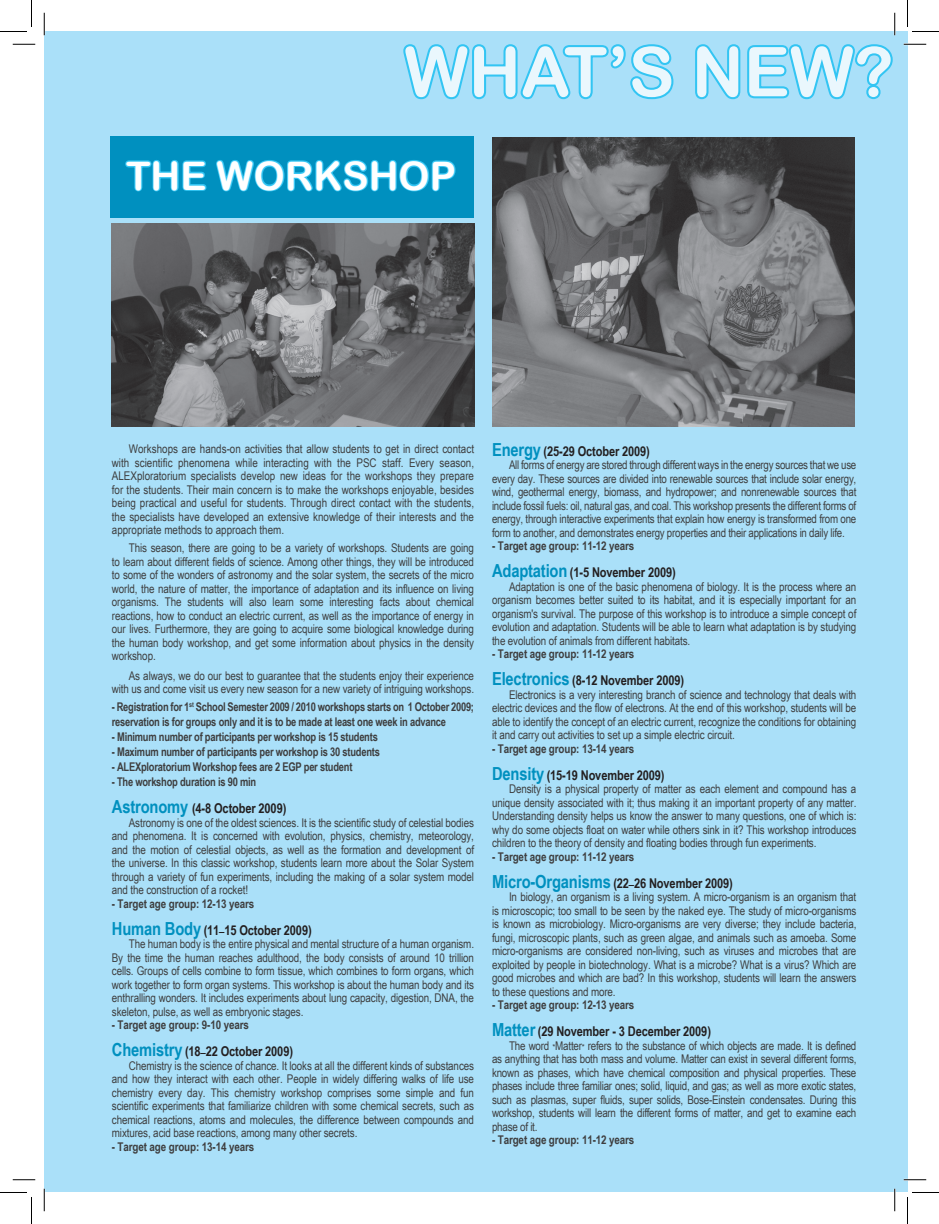
<style>
.page{position:relative;width:939px;height:1224px;background:#fff}
.page>*{position:absolute;margin:0;border:0;box-sizing:border-box;transform-origin:0 0}
.t1{font:68.7px "Arial Rounded MT Bold";color:#eaf7fd}
.t2{font:39.3px "Arial Rounded MT Bold";color:#fff}
.t3{font:700 13.5px "Arial Narrow Special G1";letter-spacing:-.01em;color:#231f20}
.t4{font:12px/13.5px "Arial Narrow Special G1";letter-spacing:-.01em;color:#3e3e3f;text-align:justify}
.t5{font:700 12px/15px "Arial Narrow Special G1";letter-spacing:-.02em;color:#3e3e3f;scale:.95 1}
.t6{font:700 12px "Arial Narrow Special G1";letter-spacing:-.02em;color:#3e3e3f}
.t7{font:10.5px "Arial Narrow";color:#57585a;scale:1.2 1}
.s1{font-size:18px;color:#0090bf}
.s2{font-family:"Win Soft Pro"}
.s3{font-family:"Win Soft Pro";font-weight:500}
</style>
<div class="page">
<div style="left:44px;top:31px;width:863px;height:1161px;background:#aae0f9"></div>
<svg style="left:403px;top:44px;width:271px;height:56px"></svg>
<svg style="left:695px;top:44px;width:198px;height:56px"></svg>
<div style="left:111px;top:137px;width:363px;height:81px;background:#0090bf"></div>
<svg style="left:125px;top:160px;width:82px;height:32px"></svg>
<svg style="left:216px;top:160px;width:240px;height:32px"></svg>
<img style="left:112px;top:224px;width:362px;height:202px">
<img style="left:492px;top:138px;width:362px;height:288px">
<hr style="left:904px;top:43px;width:22px;height:2px;background:#fff">
<hr style="left:894px;top:13px;width:2px;height:22px;background:#fff">
<hr style="left:894px;top:1189px;width:2px;height:22px;background:#fff">
<svg style="left:13px;top:44px;width:22px;height:1px"></svg>
<svg style="left:904px;top:44px;width:22px;height:1px"></svg>
<svg style="left:13px;top:1179px;width:22px;height:1px"></svg>
<svg style="left:904px;top:1179px;width:22px;height:1px"></svg>
<svg style="left:44px;top:13px;width:1px;height:22px"></svg>
<svg style="left:44px;top:1189px;width:1px;height:22px"></svg>
<svg style="left:894px;top:13px;width:1px;height:22px"></svg>
<svg style="left:894px;top:1189px;width:1px;height:22px"></svg>
<svg style="left:0;top:0;width:32px;height:32px"></svg>
<svg style="left:0;top:1192px;width:32px;height:32px"></svg>
<svg style="left:907px;top:0;width:32px;height:32px"></svg>
<svg style="left:907px;top:1192px;width:32px;height:32px"></svg>
<h1 class="t1" style="left:404px;top:31px;width:491px">WHAT’S NEW?</h1>
<h2 class="t2" style="left:126px;top:153px;width:246px">THE WORKSHO</h2>
<h2 class="t2" style="left:430px;top:153px;width:28px">P</h2>
<p class="t4" style="left:112px;top:442px;width:364px;text-indent:17px">Workshops are hands-on activities that allow students to get in direct contact with scientific phenomena while interacting with the PSC staff. Every season, ALEXploratorium specialists develop new ideas for the workshops they prepare for the students. Their main concern is to make the workshops enjoyable, besides being practical and useful for students. Through direct contact with the students, the specialists have developed an extensive knowledge of their interests and the appropriate methods to approach them.</p>
<p class="t4" style="left:112px;top:541px;width:364px;text-indent:17px">This season, there are going to be a variety of workshops. Students are going to learn about different fields of science. Among other things, they will be introduced to some of the wonders of astronomy and the solar system, the secrets of the micro world, the nature of matter, the importance of adaptation and its influence on living organisms. The students will also learn some interesting facts about chemical reactions, how to conduct an electric current, as well as the importance of energy in our lives. Furthermore, they are going to acquire some biological knowledge during the human body workshop, and get some information about physics in the density workshop.</p>
<p class="t4" style="left:112px;top:668px;width:364px;text-align:right">As always, we do our best to guarantee that the students enjoy their experience with us and come visit us every new season for a new variety of intriguing workshops.</p>
<p class="t5" style="left:112px;top:699px;width:383px">- Registration for 1<sup>st</sup> School Semester 2009 / 2010 workshops starts on 1 October 2009; reservation is for groups only and it is to be made at least one week in advance</p>
<p class="t5" style="left:112px;top:729px;width:282px">- Minimum number of participants per workshop is 15 students</p>
<p class="t5" style="left:112px;top:744px;width:284px">- Maximum number of participants per workshop is 30 students</p>
<p class="t5" style="left:112px;top:759px;width:255px">- ALEXploratorium Workshop fees are 2 EGP per student</p>
<p class="t5" style="left:112px;top:774px;width:153px">- The workshop duration is 90 min</p>
<p class="t3" style="left:112px;top:799px;width:176px"><span class="s1">Astronomy</span> (4-8 October 2009)</p>
<p class="t4" style="left:112px;top:815px;width:364px;text-indent:17px">Astronomy is one of the oldest sciences. It is the scientific study of celestial bodies and phenomena. It is concerned with evolution, physics, chemistry, meteorology, and the motion of celestial objects, as well as the formation and development of the universe. In this classic workshop, students learn more about the Solar System through a variety of fun experiments, including the making of a solar system model and the construction of a rocket!</p>
<p class="t6" style="left:112px;top:895px;width:144px">- Target age group: 12-13 years</p>
<p class="t3" style="left:112px;top:921px;width:201px"><span class="s1">Human Body</span> (11<span class="s2">–</span>15 October 2009)</p>
<p class="t4" style="left:112px;top:937px;width:364px;text-indent:17px">The human body is the entire physical and mental structure of a human organism.<br>By the time the human reaches adulthood, the body consists of around 10 trillion cells. Groups of cells combine to form tissue, which combines to form organs, which work together to form organ systems. This workshop is about the human body and its enthralling wonders. It includes experiments about lung capacity, digestion, DNA, the skeleton, pulse, as well as embryonic stages.</p>
<p class="t6" style="left:112px;top:1017px;width:139px">- Target age group: 9-10 years</p>
<p class="t3" style="left:112px;top:1042px;width:183px"><span class="s1">Chemistry</span> (18<span class="s2">–</span>22 October 2009)</p>
<p class="t4" style="left:112px;top:1058px;width:364px;text-indent:17px">Chemistry is the science of chance. It looks at all the different kinds of substances and how they interact with each other. People in widely differing walks of life use chemistry every day. This chemistry workshop comprises some simple and fun scientific experiments that familiarize children with some chemical secrets, such as chemical reactions, atoms and molecules, the difference between compounds and mixtures, acid base reactions, among many other secrets.</p>
<p class="t6" style="left:112px;top:1138px;width:144px">- Target age group: 13-14 years</p>
<p class="t7" style="left:99px;top:1131px;width:121px">1<sup>st</sup> School Semester 2009|2010</p>
<p class="t3" style="left:492px;top:442px;width:159px"><span class="s1">Energy</span> (25-29 October 2009)</p>
<p class="t4" style="left:492px;top:458px;width:366px;text-indent:17px">All forms of energy are stored through different ways in the energy sources that we use every day. These sources are divided into renewable sources that include solar energy, wind, geothermal energy, biomass, and hydropower; and nonrenewable sources that include fossil fuels: oil, natural gas, and coal. This workshop presents the different forms of energy, through interactive experiments that explain how energy is transformed from one form to another, and demonstrates energy properties and their applications in daily life.</p>
<p class="t6" style="left:492px;top:538px;width:144px">- Target age group: 11-12 years</p>
<p class="t3" style="left:492px;top:564px;width:185px"><span class="s1">Adaptation</span> (1-5 November 2009)</p>
<p class="t4" style="left:492px;top:579px;width:366px;text-indent:17px">Adaptation is one of the basic phenomena of biology. It is the process where an organism becomes better suited to its habitat, and it is especially important for an organism's survival. The purpose of this workshop is to introduce a simple concept of evolution and adaptation. Students will be able to learn what adaptation is by studying the evolution of animals from different habitats.</p>
<p class="t6" style="left:492px;top:646px;width:144px">- Target age group: 11-12 years</p>
<p class="t3" style="left:492px;top:672px;width:194px"><span class="s1">Electronics</span> (8-12 November 2009)</p>
<p class="t4" style="left:492px;top:687px;width:366px;text-indent:17px">Electronics is a very interesting branch of science and technology that deals with electric devices and the flow of electrons. At the end of this workshop, students will be able to identify the concept of an electric current, recognize the conditions for obtaining it and carry out activities to set up a simple electric circuit.</p>
<p class="t6" style="left:492px;top:741px;width:144px">- Target age group: 13-14 years</p>
<p class="t3" style="left:492px;top:766px;width:174px"><span class="s1">Density</span> (15-19 November 2009)</p>
<p class="t4" style="left:492px;top:782px;width:366px;text-indent:17px">Density is a physical property of matter as each element and compound has a unique density associated with it; thus making it an important property of any matter.<br>Understanding density helps us know the answer to many questions, one of which is: why do some objects float on water while others sink in it? This workshop introduces children to the theory of density and floating bodies through fun experiments.</p>
<p class="t6" style="left:492px;top:849px;width:144px">- Target age group: 11-12 years</p>
<p class="t3" style="left:492px;top:874px;width:242px"><span class="s1">Micro-Organisms</span> (22<span class="s2">–</span>26 November 2009)</p>
<p class="t4" style="left:492px;top:890px;width:366px;text-indent:17px">In biology, an organism is a living system. A micro-organism is an organism that is microscopic; too small to be seen by the naked eye. The study of micro-organisms is known as microbiology. Micro-organisms are very diverse; they include bacteria, fungi, microscopic plants, such as green algae, and animals such as amoeba. Some micro-organisms are considered non-living, such as viruses and microbes that are exploited by people in biotechnology. What is a microbe? What is a virus? Which are good microbes and which are bad? In this workshop, students will learn the answers to these questions and more.</p>
<p class="t6" style="left:492px;top:997px;width:144px">- Target age group: 12-13 years</p>
<p class="t3" style="left:492px;top:1023px;width:220px"><span class="s1">Matter</span> (29 November - 3 December 2009)</p>
<p class="t4" style="left:492px;top:1038px;width:366px;text-indent:17px">The word <span class="s3">“</span>Matter<span class="s3">”</span> refers to the substance of which objects are made. It is defined as anything that has both mass and volume. Matter can exist in several different forms, known as phases, which have chemical composition and physical properties. These phases include three familiar ones; solid, liquid, and gas; as well as more exotic states, such as plasmas, super fluids, super solids, Bose-Einstein condensates. During this workshop, students will learn the different forms of matter, and get to examine each phase of it.</p>
<p class="t6" style="left:492px;top:1132px;width:144px">- Target age group: 11-12 years</p>
</div>
